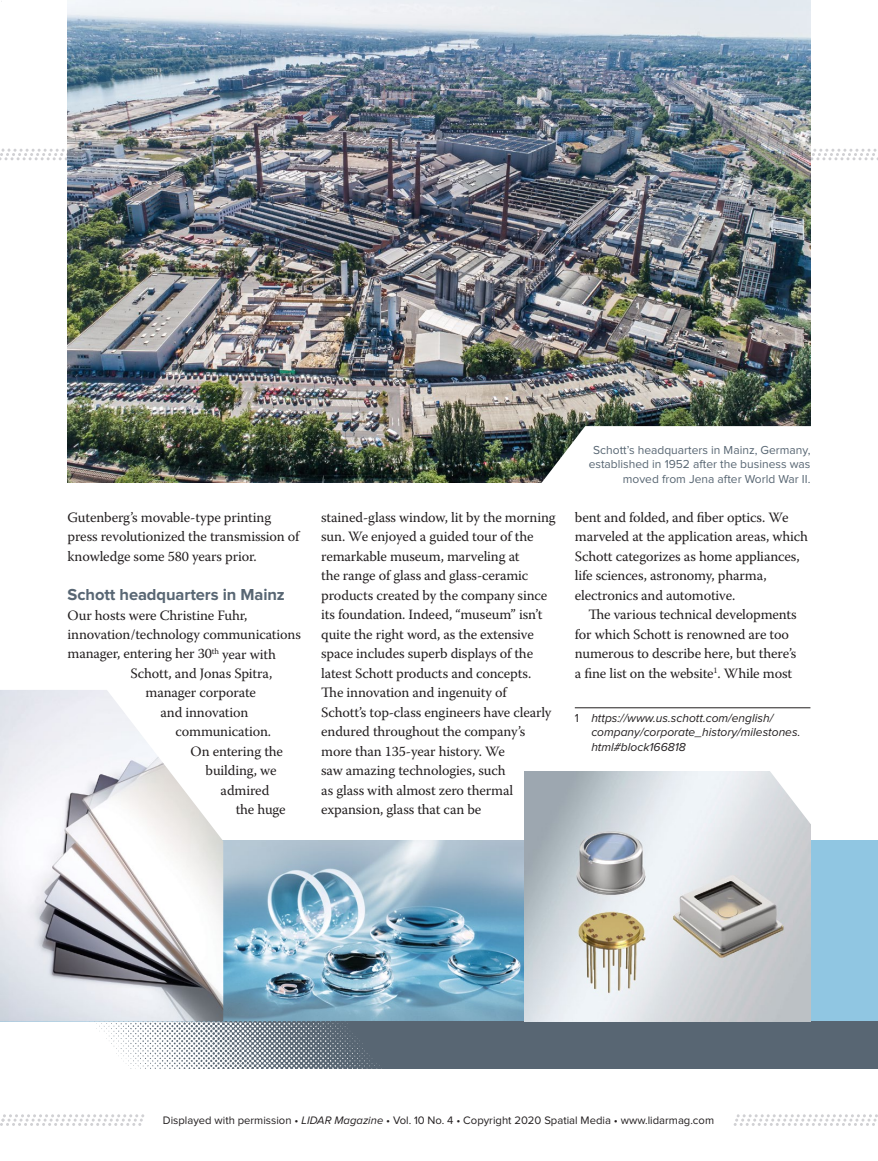
<style>
.page{position:relative;width:878px;height:1161px;background:#fff}
.page>*{position:absolute;margin:0;border:0;box-sizing:border-box;transform-origin:0 0}
.t1{font:700 16.5px "Proxima Nova";letter-spacing:-.005em;color:#586673}
.t2{font:14.25px/19.5px "Warnock Pro";letter-spacing:-.01em;color:#231f20}
.t3{font:12px/14.2px "Proxima Nova";color:#586673;text-align:right}
.t4{font:italic 12px/14.2px "Proxima Nova";color:#231f20}
.t5{font:11.25px "Proxima Nova";color:#231f20}
.s1{font-style:normal}
.s2{font-style:italic}
</style>
<div class="page">
<svg style="left:0;top:149px;width:878px;height:11px"></svg>
<div style="left:810px;top:841px;width:68px;height:181px;background:#90c6e2"></div>
<img style="left:68px;top:0;width:742px;height:483px">
<img style="left:223px;top:841px;width:302px;height:181px">
<img style="left:1px;top:0;width:104px;height:69px">
<img style="left:96px;top:1022px;width:782px;height:46px">
<svg style="left:517px;top:426px;width:294px;height:57px"></svg>
<hr style="left:574px;top:707px;width:236px;height:1px;background:#231f20">
<img style="left:525px;top:771px;width:285px;height:251px">
<svg style="left:743px;top:771px;width:68px;height:53px"></svg>
<img style="left:0;top:690px;width:223px;height:332px">
<svg style="left:0;top:1114px;width:877px;height:12px"></svg>
<p class="t2" style="left:68px;top:507px;width:233px">Gutenberg’s movable-type printing press revolutionized the transmission of knowledge some 580 years prior.</p>
<p class="t1" style="left:68px;top:585px;width:219px">Schott headquarters in Mainz</p>
<p class="t2" style="left:68px;top:605px;width:181px">Our hosts were Christine Fuhr,</p>
<p class="t2" style="left:68px;top:624px;width:235px">innovation/technology communications</p>
<p class="t2" style="left:68px;top:644px;width:210px">manager, entering her 30<sup>th</sup> year with</p>
<p class="t2" style="left:131px;top:663px;width:143px">Schott, and Jonas Spitra,</p>
<p class="t2" style="left:146px;top:683px;width:112px">manager corporate</p>
<p class="t2" style="left:161px;top:702px;width:89px">and innovation</p>
<p class="t2" style="left:176px;top:722px;width:97px">communication.</p>
<p class="t2" style="left:191px;top:741px;width:94px">On entering the</p>
<p class="t2" style="left:206px;top:761px;width:73px">building, we</p>
<p class="t2" style="left:221px;top:780px;width:50px">admired</p>
<p class="t2" style="left:236px;top:800px;width:52px">the huge</p>
<p class="t3" style="left:588px;top:443px;width:223px">Schott’s headquarters in Mainz, Germany, established in 1952 after the business was moved from Jena after World War II.</p>
<p class="t2" style="left:321px;top:507px;width:236px">stained-glass window, lit by the morning sun. We enjoyed a guided tour of the remarkable museum, marveling at<br>the range of glass and glass-ceramic products created by the company since its foundation. Indeed, “museum” isn’t quite the right word, as the extensive space includes superb displays of the latest Schott products and concepts.<br>The innovation and ingenuity of<br>Schott’s top-class engineers have clearly endured throughout the company’s more than 135-year history. We<br>saw amazing technologies, such<br>as glass with almost zero thermal expansion, glass that can be</p>
<p class="t2" style="left:575px;top:507px;width:235px">bent and folded, and fiber optics. We marveled at the application areas, which Schott categorizes as home appliances, life sciences, astronomy, pharma, electronics and automotive.</p>
<p class="t2" style="left:575px;top:605px;width:223px;text-indent:13px">The various technical developments for which Schott is renowned are too numerous to describe here, but there’s a fine list on the website<sup>1</sup>. While most</p>
<p class="t4" style="left:591px;top:711px;width:210px;text-indent:-16px"><span class="s1">1</span> https://www.us.schott.com/english/ company/corporate_history/milestones. html#block166818</p>
<p class="t5" style="left:163px;top:1114px;width:552px">Displayed with permission • <span class="s2">LIDAR Magazine</span> • Vol. 10 No. 4 • Copyright 2020 Spatial Media • www.lidarmag.com</p>
</div>
